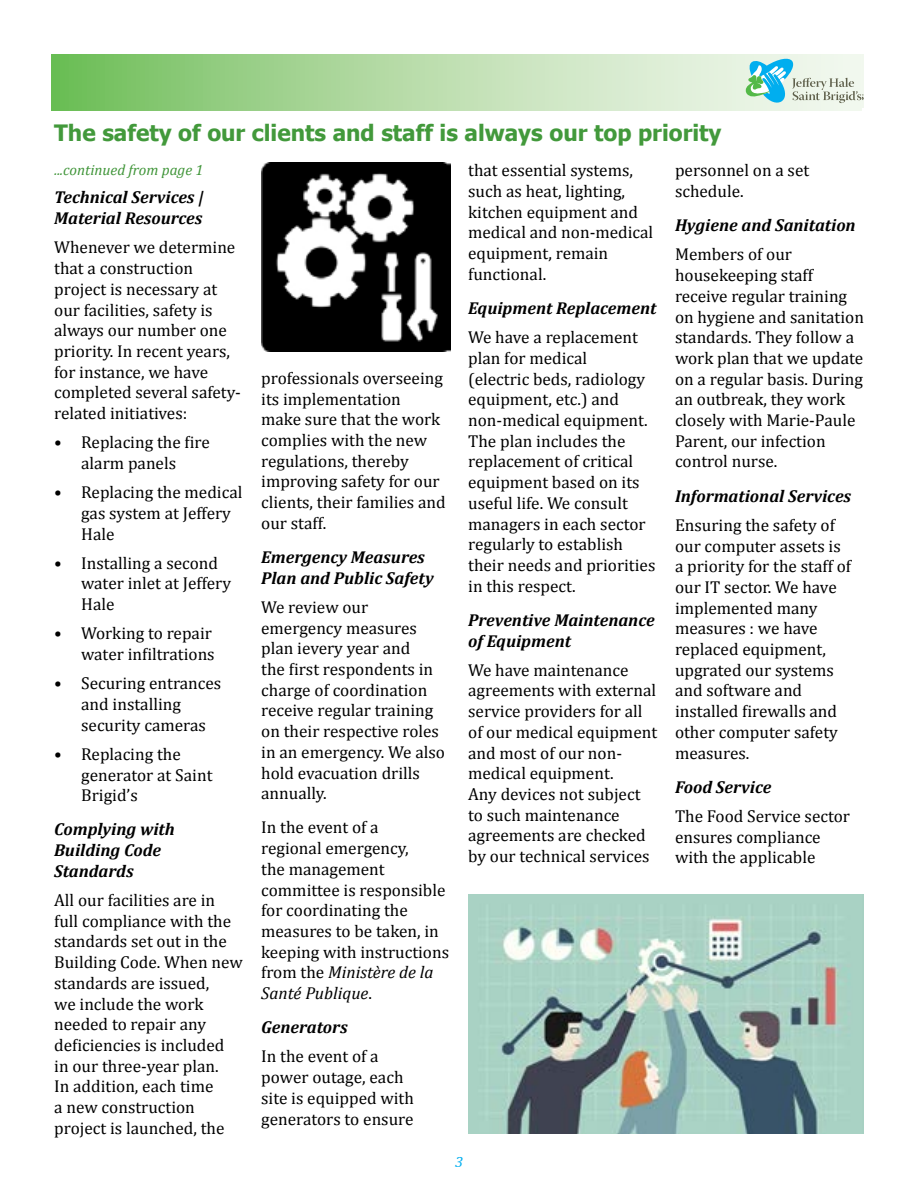
<style>
.page{position:relative;width:918px;height:1188px;background:#fff}
.page>*{position:absolute;margin:0;border:0;box-sizing:border-box;transform-origin:0 0}
.t1{font:700 22.5px "Tahoma";color:#42993b}
.t2{font:17.25px/20.7px "Cambria";color:#000}
.t3{font:italic 700 17.25px/20.7px "Cambria";color:#000}
.t4{font:italic 15px "Cambria";color:#409539}
.t5{font:italic 15px "Cambria";color:#00aeef}
.s1{font-style:italic}
</style>
<div class="page">
<div style="left:51px;top:57px;width:810px;height:54px;background:linear-gradient(to right,#76c05f,#fefcfc)"></div>
<div style="left:51px;top:54px;width:810px;height:53px;background:linear-gradient(to right,#76c05f,#fefcfc)"></div>
<svg style="left:745px;top:57px;width:119px;height:50px;background:#bce0db"></svg>
<img style="left:468px;top:894px;width:396px;height:240px">
<img style="left:261px;top:163px;width:189px;height:189px">
<h1 class="t1" style="left:54px;top:117px;width:669px">The safety of our clients and staff is always our top priority</h1>
<p class="t4" style="left:54px;top:159px;width:151px">...continued from page 1</p>
<p class="t2" style="left:468px;top:160px;width:187px">that essential systems, such as heat, lighting, kitchen equipment and medical and non-medical equipment, remain functional.</p>
<p class="t3" style="left:468px;top:297px;width:190px">Equipment Replacement</p>
<p class="t2" style="left:468px;top:327px;width:189px">We have a replacement plan for medical<br>(electric beds, radiology equipment, etc.) and non-medical equipment.<br>The plan includes the replacement of critical equipment based on its useful life. We consult managers in each sector regularly to establish their needs and priorities in this respect.</p>
<p class="t3" style="left:468px;top:609px;width:188px">Preventive Maintenance of Equipment</p>
<p class="t2" style="left:468px;top:659px;width:191px">We have maintenance agreements with external service providers for all of our medical equipment and most of our non&shy;medical equipment.<br>Any devices not subject to such maintenance agreements are checked by our technical services</p>
<p class="t2" style="left:675px;top:160px;width:136px">personnel on a set schedule.</p>
<p class="t3" style="left:675px;top:214px;width:182px">Hygiene and Sanitation</p>
<p class="t2" style="left:675px;top:244px;width:190px">Members of our housekeeping staff receive regular training on hygiene and sanitation standards. They follow a work plan that we update on a regular basis. During an outbreak, they work closely with Marie-Paule<br>Parent, our infection control nurse.</p>
<p class="t3" style="left:675px;top:485px;width:178px">Informational Services</p>
<p class="t2" style="left:675px;top:515px;width:178px">Ensuring the safety of our computer assets is a priority for the staff of our IT sector. We have implemented many measures : we have replaced equipment, upgrated our systems and software and installed firewalls and other computer safety measures.</p>
<p class="t3" style="left:675px;top:776px;width:98px">Food Service</p>
<p class="t2" style="left:675px;top:806px;width:177px">The Food Service sector ensures compliance with the applicable</p>
<p class="t3" style="left:54px;top:187px;width:151px">Technical Services |<br>Material Resources</p>
<p class="t2" style="left:54px;top:237px;width:188px">Whenever we determine that a construction project is necessary at our facilities, safety is always our number one priority. In recent years, for instance, we have completed several safety&shy;related initiatives:</p>
<p class="t2" style="left:54px;top:432px;width:157px;text-align:center">• Replacing the fire alarm panels</p>
<p class="t2" style="left:81px;top:482px;width:163px;text-indent:-27px">• Replacing the medical gas system at Jeffery<br>Hale</p>
<p class="t2" style="left:81px;top:552px;width:151px;text-indent:-27px">• Installing a second water inlet at Jeffery<br>Hale</p>
<p class="t2" style="left:54px;top:623px;width:162px;text-align:right">• Working to repair water infiltrations</p>
<p class="t2" style="left:81px;top:673px;width:142px;text-indent:-27px">• Securing entrances and installing security cameras</p>
<p class="t2" style="left:81px;top:744px;width:133px;text-indent:-27px">• Replacing the generator at Saint<br>Brigid’s</p>
<p class="t3" style="left:54px;top:819px;width:122px">Complying with<br>Building Code<br>Standards</p>
<p class="t2" style="left:54px;top:890px;width:190px">All our facilities are in full compliance with the standards set out in the<br>Building Code. When new standards are issued,<br>we include the work needed to repair any deficiencies is included in our three-year plan.<br>In addition, each time<br>a new construction project is launched, the</p>
<p class="t2" style="left:261px;top:368px;width:186px">professionals overseeing its implementation<br>make sure that the work complies with the new regulations, thereby improving safety for our clients, their families and our staff.</p>
<p class="t3" style="left:261px;top:546px;width:174px">Emergency Measures<br>Plan and Public Safety</p>
<p class="t2" style="left:261px;top:597px;width:185px">We review our emergency measures plan ievery year and<br>the first respondents in charge of coordination receive regular training on their respective roles in an emergency. We also hold evacuation drills annually.</p>
<p class="t2" style="left:261px;top:817px;width:189px">In the event of a<br>regional emergency,<br>the management committee is responsible for coordinating the measures to be taken, in keeping with instructions from the <span class="s1">Ministère de la<br>Santé Publique</span>.</p>
<p class="t3" style="left:261px;top:1016px;width:88px">Generators</p>
<p class="t2" style="left:261px;top:1046px;width:154px">In the event of a power outage, each site is equipped with generators to ensure</p>
<p class="t5" style="left:455px;top:1151px;width:9px">3</p>
</div>
